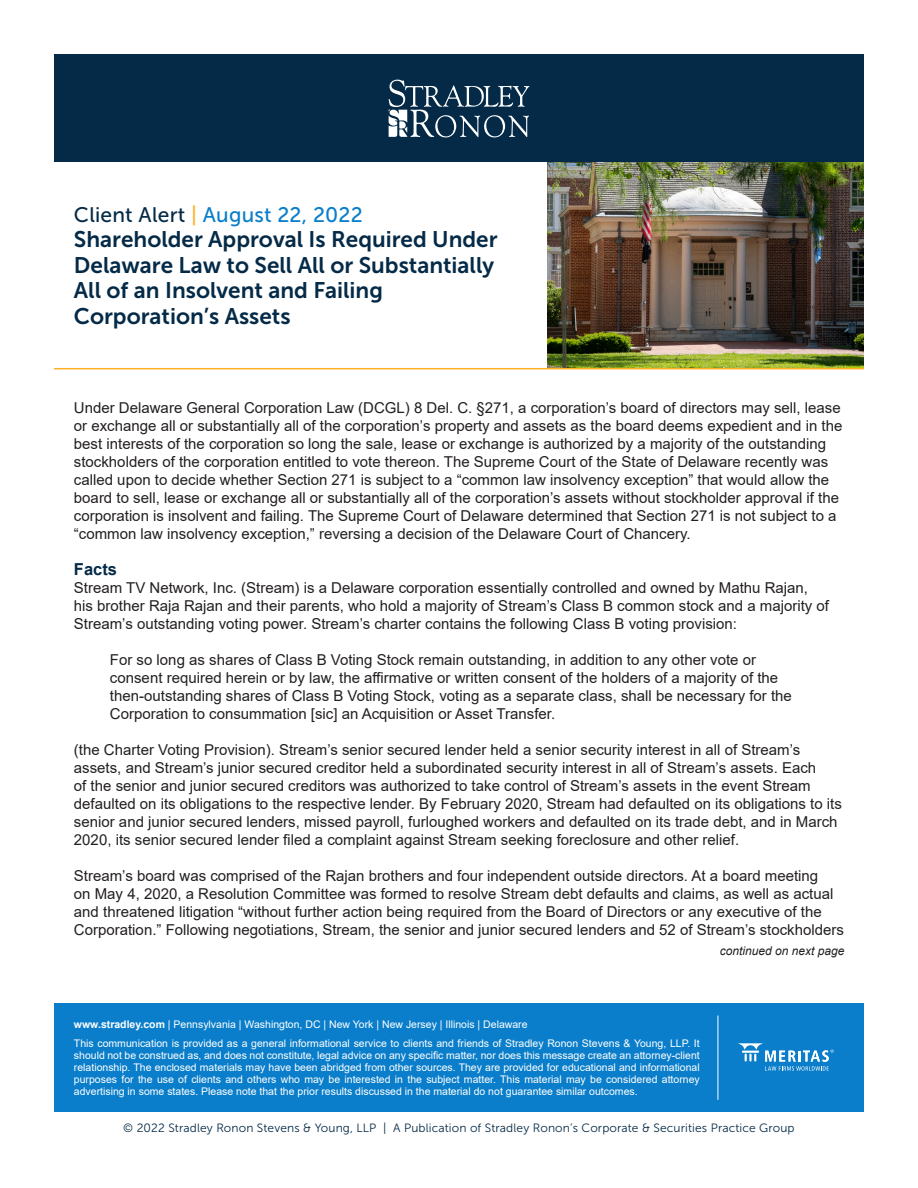
<style>
.page{position:relative;width:918px;height:1188px;background:#fff}
.page>*{position:absolute;margin:0;border:0;box-sizing:border-box;transform-origin:0 0}
.t1{font:22.5px/25.5px "Museo Sans 700";color:#042a47}
.t2{font:21px "Museo Sans 500";letter-spacing:.01em;color:#0a7eca}
.t3{font:700 16.5px "Arial";color:#042a47}
.t4{font:15px/18px "Arial";color:#231f20}
.t5{font:12px "Museo Sans 300";letter-spacing:.01em;color:#042a47}
.t6{font:italic 12px "Arial";color:#231f20}
.t7{font:10.5px/12px "Arial";color:#fff;text-align:justify}
.s1{color:#042a47}
.s2{color:#feb127}
.s3{font-weight:700}
</style>
<div class="page">
<img style="left:548px;top:162px;width:316px;height:206px">
<div style="left:54px;top:54px;width:810px;height:108px;background:#042a47"></div>
<svg style="left:389px;top:80px;width:140px;height:57px"></svg>
<div style="left:54px;top:1004px;width:810px;height:108px;background:#0a7eca"></div>
<hr style="left:54px;top:368px;width:810px;height:1px;background:#feb127">
<svg style="left:738px;top:1043px;width:96px;height:28px"></svg>
<hr style="left:718px;top:1016px;width:1px;height:84px;background:#fff">
<p class="t2" style="left:74px;top:203px;width:290px"><span class="s1">Client Alert</span> <span class="s2">|</span> August 22, 2022</p>
<p class="t1" style="left:74px;top:227px;width:425px">Shareholder Approval Is Required Under Delaware Law to Sell All or Substantially All of an Insolvent and Failing Corporation’s Assets</p>
<p class="t4" style="left:74px;top:398px;width:770px">Under Delaware General Corporation Law (DCGL) 8 Del. C. §271, a corporation’s board of directors may sell, lease or exchange all or substantially all of the corporation’s property and assets as the board deems expedient and in the best interests of the corporation so long the sale, lease or exchange is authorized by a majority of the outstanding stockholders of the corporation entitled to vote thereon. The Supreme Court of the State of Delaware recently was called upon to decide whether Section 271 is subject to a “common law insolvency exception” that would allow the board to sell, lease or exchange all or substantially all of the corporation’s assets without stockholder approval if the corporation is insolvent and failing. The Supreme Court of Delaware determined that Section 271 is not subject to a “common law insolvency exception,” reversing a decision of the Delaware Court of Chancery.</p>
<p class="t3" style="left:74px;top:558px;width:45px">Facts</p>
<p class="t4" style="left:74px;top:579px;width:757px">Stream TV Network, Inc. (Stream) is a Delaware corporation essentially controlled and owned by Mathu Rajan, his brother Raja Rajan and their parents, who hold a majority of Stream’s Class B common stock and a majority of<br>Stream’s outstanding voting power. Stream’s charter contains the following Class B voting provision:</p>
<p class="t4" style="left:110px;top:651px;width:684px">For so long as shares of Class B Voting Stock remain outstanding, in addition to any other vote or consent required herein or by law, the affirmative or written consent of the holders of a majority of the then-outstanding shares of Class B Voting Stock, voting as a separate class, shall be necessary for the Corporation to consummation [sic] an Acquisition or Asset Transfer.</p>
<p class="t4" style="left:74px;top:741px;width:769px">(the Charter Voting Provision). Stream’s senior secured lender held a senior security interest in all of Stream’s assets, and Stream’s junior secured creditor held a subordinated security interest in all of Stream’s assets. Each<br>of the senior and junior secured creditors was authorized to take control of Stream’s assets in the event Stream defaulted on its obligations to the respective lender. By February 2020, Stream had defaulted on its obligations to its senior and junior secured lenders, missed payroll, furloughed workers and defaulted on its trade debt, and in March 2020, its senior secured lender filed a complaint against Stream seeking foreclosure and other relief.</p>
<p class="t4" style="left:74px;top:867px;width:772px">Stream’s board was comprised of the Rajan brothers and four independent outside directors. At a board meeting<br>on May 4, 2020, a Resolution Committee was formed to resolve Stream debt defaults and claims, as well as actual and threatened litigation “without further action being required from the Board of Directors or any executive of the Corporation.” Following negotiations, Stream, the senior and junior secured lenders and 52 of Stream’s stockholders</p>
<p class="t6" style="left:720px;top:943px;width:126px">continued on next page</p>
<p class="t7" style="left:74px;top:1018px;width:455px"><span class="s3">www.stradley.com</span> | Pennsylvania | Washington, DC | New York | New Jersey | Illinois | Delaware</p>
<p class="t7" style="left:74px;top:1037px;width:627px">This communication is provided as a general informational service to clients and friends of Stradley Ronon Stevens &amp; Young, LLP. It should not be construed as, and does not constitute, legal advice on any specific matter, nor does this message create an attorney-client relationship. The enclosed materials may have been abridged from other sources. They are provided for educational and informational purposes for the use of clients and others who may be interested in the subject matter. This material may be considered attorney advertising in some states. Please note that the prior results discussed in the material do not guarantee similar outcomes.</p>
<p class="t5" style="left:123px;top:1122px;width:673px">© 2022 Stradley Ronon Stevens &amp; Young, LLP | A Publication of Stradley Ronon’s Corporate &amp; Securities Practice Group</p>
</div>
